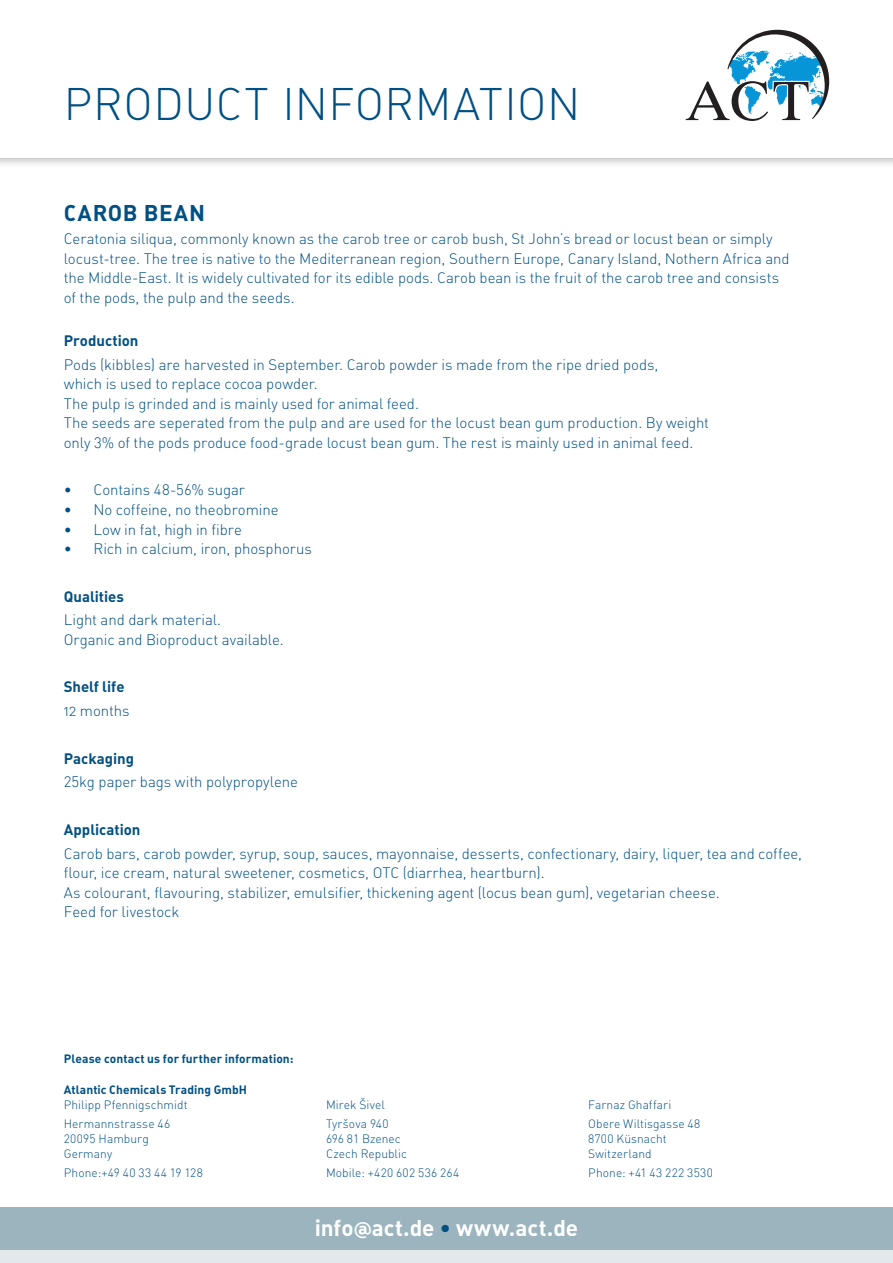
<style>
.page{position:relative;width:893px;height:1263px;background:#fff}
.page>*{position:absolute;margin:0;border:0;box-sizing:border-box;transform-origin:0 0}
.t1{font:45px "DIN Light Alternate";letter-spacing:.01em;color:#015084}
.Absatzformat_1{font:22.5px "DIN Bold Alternate";color:#fff}
.Absatzformat_1-2{font:22.5px "DIN Bold Alternate";letter-spacing:.035em;color:#015084}
.Absatzformat_1-3{font:15px/19.5px "DIN Light Alternate";letter-spacing:-.005em;color:#015084}
.Absatzformat_1-4{font:15px "DIN Bold Alternate";color:#015084}
.Absatzformat_1-5{font:12px "DIN Light Alternate";letter-spacing:.005em;color:#015084}
.Absatzformat_1-6{font:12px "DIN Bold Alternate";letter-spacing:.01em;color:#015084}
.Absatzformat_1-7{font:300 12px "DIN";letter-spacing:.025em;color:#015084}
.s1{font-family:"DIN";font-weight:300}
.s2{font-family:"DIN Light Alternate";font-weight:400}
.s3{font-family:"Interstate";font-weight:900}
.s4{color:#015084}
</style>
<div class="page">
<div style="left:0;top:0;width:893px;height:169px;background:#231f20;opacity:.5"></div>
<div style="left:0;top:0;width:893px;height:157px;background:#fff"></div>
<svg style="left:685px;top:30px;width:144px;height:91px"></svg>
<div style="left:0;top:1250px;width:893px;height:13px;background:#e2e8eb"></div>
<div style="left:0;top:1208px;width:893px;height:42px;background:#9bb4bd"></div>
<p class="t1" style="left:64px;top:76px;width:518px">PRODUCT INFORMATION</p>
<p class="Absatzformat_1-2" style="left:64px;top:198px;width:143px">CAROB BEAN</p>
<p class="Absatzformat_1-3" style="left:64px;top:229px;width:727px">Ceratonia siliqua, commonly known as the carob tree or carob bush, St John’s bread or locust bean or simply locust-tree. The tree is native to the Mediterranean region, Southern Europe, Canary Island, Nothern Africa and the Middle-East. It is widely cultivated for its edible pods. Carob bean is the fruit of the carob tree and consists of the pods, the pulp and the seeds.</p>
<p class="Absatzformat_1-4" style="left:64px;top:331px;width:76px">Production</p>
<p class="Absatzformat_1-3" style="left:64px;top:355px;width:647px">Pods (kibbles) are harvested in September. Carob powder is made from the ripe dried pods,<br>which is used to replace cocoa powder.<br>The pulp is grinded and is mainly used for animal feed.<br>The seeds are seperated from the pulp and are used for the locust bean gum production. By weight only <span class="s1">3%</span> of the pods produce food-grade locust bean gum. The rest is mainly used in animal feed.</p>
<p class="Absatzformat_1-3" style="left:64px;top:480px;width:183px">• Contains <span class="s1">48-56%</span> sugar</p>
<p class="Absatzformat_1-3" style="left:64px;top:500px;width:216px">• No coffeine, no theobromine</p>
<p class="Absatzformat_1-3" style="left:64px;top:519px;width:180px">• Low in fat, high in fibre</p>
<p class="Absatzformat_1-3" style="left:64px;top:539px;width:250px">• Rich in calcium, iron, phosphorus</p>
<p class="Absatzformat_1-4" style="left:64px;top:586px;width:62px">Qualities</p>
<p class="Absatzformat_1-3" style="left:64px;top:610px;width:222px">Light and dark material.<br>Organic and Bioproduct available.</p>
<p class="Absatzformat_1-4" style="left:64px;top:677px;width:62px">Shelf life</p>
<p class="Absatzformat_1-3" style="left:64px;top:701px;width:67px">12 months</p>
<p class="Absatzformat_1-4" style="left:64px;top:748px;width:72px">Packaging</p>
<p class="Absatzformat_1-3" style="left:64px;top:772px;width:236px"><span class="s1">25</span>kg paper bags with polypropylene</p>
<p class="Absatzformat_1-4" style="left:64px;top:819px;width:78px">Application</p>
<p class="Absatzformat_1-3" style="left:64px;top:843px;width:740px">Carob bars, carob powder, syrup, soup, sauces, mayonnaise, desserts, confectionary, dairy, liquer, tea and coffee, flour, ice cream, natural sweetener, cosmetics, OTC (diarrhea, heartburn).<br>As colourant, flavouring, stabilizer, emulsifier, thickening agent (locus bean gum), vegetarian cheese.<br>Feed for livestock</p>
<p class="Absatzformat_1-6" style="left:64px;top:1050px;width:231px">Please contact us for further information:</p>
<p class="Absatzformat_1-6" style="left:64px;top:1082px;width:185px">Atlantic Chemicals Trading GmbH</p>
<p class="Absatzformat_1-5" style="left:64px;top:1097px;width:125px">Philipp Pfennigschmidt</p>
<p class="Absatzformat_1-5" style="left:64px;top:1116px;width:108px">Hermannstrasse <span class="s1">46</span></p>
<p class="Absatzformat_1-5" style="left:64px;top:1131px;width:87px"><span class="s1">20095</span> Hamburg</p>
<p class="Absatzformat_1-5" style="left:64px;top:1146px;width:50px">Germany</p>
<p class="Absatzformat_1-7" style="left:64px;top:1166px;width:141px"><span class="s2">Phone:+</span>49 40 33 44 19 128</p>
<p class="Absatzformat_1-5" style="left:326px;top:1097px;width:60px">Mirek Šivel</p>
<p class="Absatzformat_1-5" style="left:326px;top:1116px;width:64px">Tyršova <span class="s1">940</span></p>
<p class="Absatzformat_1-5" style="left:326px;top:1131px;width:76px"><span class="s1">696 81</span> Bzenec</p>
<p class="Absatzformat_1-5" style="left:326px;top:1146px;width:83px">Czech Republic</p>
<p class="Absatzformat_1-7" style="left:326px;top:1165px;width:135px"><span class="s2">Mobile: +</span>420 602 536 264</p>
<p class="Absatzformat_1-5" style="left:588px;top:1097px;width:85px">Farnaz Ghaffari</p>
<p class="Absatzformat_1-5" style="left:588px;top:1116px;width:114px">Obere Wiltisgasse <span class="s1">48</span></p>
<p class="Absatzformat_1-5" style="left:588px;top:1131px;width:80px"><span class="s1">8700</span> Küsnacht</p>
<p class="Absatzformat_1-5" style="left:588px;top:1146px;width:65px">Switzerland</p>
<p class="Absatzformat_1-7" style="left:588px;top:1165px;width:126px"><span class="s2">Phone: +</span>41 43 222 3530</p>
<p class="Absatzformat_1" style="left:315px;top:1213px;width:265px">info<span class="s3">@</span>act.de <span class="s4">•</span> www.act.de</p>
</div>
